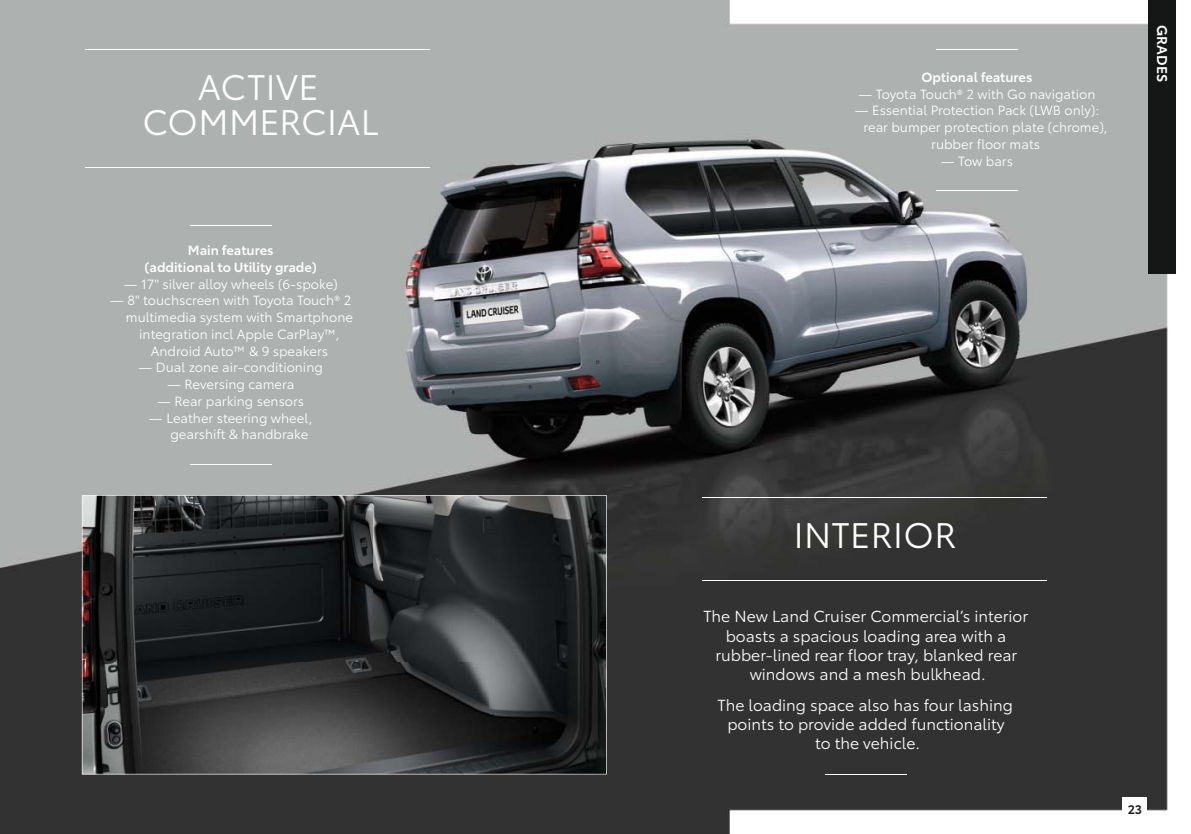
<style>
.page{position:relative;width:1191px;height:834px;background:#fff}
.page>*{position:absolute;margin:0;border:0;box-sizing:border-box;transform-origin:0 0}
.t1{font:35px/35px "Toyota Type";letter-spacing:.01em;color:#fff;text-align:center}
.t2{font:15.75px/19.2px "Toyota Type";color:#fff;text-align:center}
.t3{font:600 14px "Toyota Type";letter-spacing:.01em;color:#fff}
.t4{font:13.12px/16.8px "Toyota Type";color:#fff}
.t5{font:600 13.12px/16.8px "Toyota Type";color:#fff;text-align:center}
.t6{font:600 12.25px "Toyota Type";color:#151616}
</style>
<div class="page">
<img style="left:0;top:0;width:1176px;height:833px">
<div style="left:1148px;top:0;width:28px;height:273px;background:#151616"></div>
<hr style="left:85px;top:49px;width:345px;height:1px;background:#fff">
<hr style="left:85px;top:167px;width:345px;height:1px;background:#fff">
<hr style="left:190px;top:225px;width:82px;height:1px;background:#fff">
<hr style="left:190px;top:464px;width:82px;height:1px;background:#fff">
<hr style="left:936px;top:49px;width:82px;height:1px;background:#fff">
<hr style="left:936px;top:190px;width:82px;height:1px;background:#fff">
<hr style="left:825px;top:773px;width:82px;height:1px;background:#fff">
<hr style="left:702px;top:497px;width:345px;height:1px;background:#fff">
<hr style="left:702px;top:579px;width:345px;height:1px;background:#fff">
<svg style="left:82px;top:495px;width:524px;height:279px;background:#303233"></svg>
<div style="left:1122px;top:796px;width:25px;height:37px;background:#fff"></div>
<h1 class="t1" style="left:142px;top:73px;width:238px">ACTIVE<br>COMMERCIAL</h1>
<p class="t5" style="left:144px;top:243px;width:174px">Main features<br>(additional to Utility grade)</p>
<p class="t4" style="left:124px;top:276px;width:216px">— 17" silver alloy wheels (6-spoke)</p>
<p class="t4" style="left:110px;top:293px;width:243px">— 8" touchscreen with Toyota Touch® 2</p>
<p class="t4" style="left:126px;top:310px;width:228px">multimedia system with Smartphone</p>
<p class="t4" style="left:139px;top:327px;width:202px">integration incl Apple CarPlay™,</p>
<p class="t4" style="left:151px;top:343px;width:179px">Android Auto™ &amp; 9 speakers</p>
<p class="t4" style="left:139px;top:360px;width:186px">— Dual zone air-conditioning</p>
<p class="t4" style="left:167px;top:377px;width:128px">— Reversing camera</p>
<p class="t4" style="left:157px;top:394px;width:148px">— Rear parking sensors</p>
<p class="t4" style="left:170px;top:410px;width:144px;text-indent:-21px">— Leather steering wheel, gearshift &amp; handbrake</p>
<p class="t5" style="left:921px;top:70px;width:112px">Optional features</p>
<p class="t4" style="left:858px;top:87px;width:238px">— Toyota Touch® 2 with Go navigation</p>
<p class="t4" style="left:854px;top:103px;width:246px">— Essential Protection Pack (LWB only):</p>
<p class="t4" style="left:863px;top:120px;width:246px">rear bumper protection plate (chrome),</p>
<p class="t4" style="left:931px;top:137px;width:110px">rubber floor mats</p>
<p class="t4" style="left:941px;top:154px;width:74px">— Tow bars</p>
<p class="t3" style="left:1167px;top:25px;width:59px;rotate:90deg">GRADES</p>
<h1 class="t1" style="left:794px;top:520px;width:164px">INTERIOR</h1>
<p class="t2" style="left:703px;top:608px;width:326px">The New Land Cruiser Commercial’s interior boasts a spacious loading area with a rubber-lined rear floor tray, blanked rear windows and a mesh bulkhead.</p>
<p class="t2" style="left:717px;top:696px;width:297px">The loading space also has four lashing points to provide added functionality to the vehicle.</p>
<p class="t6" style="left:1127px;top:804px;width:16px">23</p>
</div>
